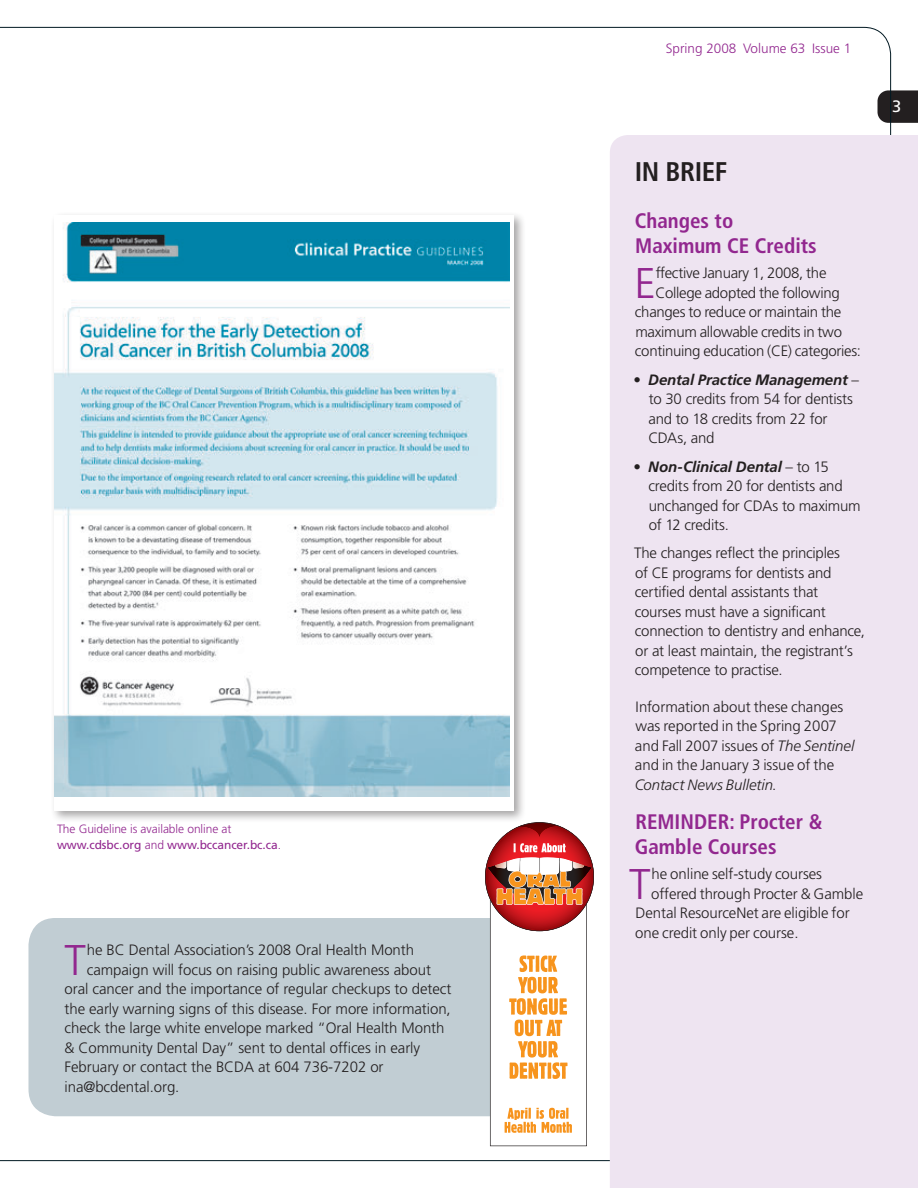
<style>
.page{position:relative;width:918px;height:1188px;background:#fff}
.page>*{position:absolute;margin:0;border:0;box-sizing:border-box;transform-origin:0 0}
.t1{font:300 42.9px "Frutiger";color:#92278f}
.t2{font:700 condensed 27px "Frutiger";letter-spacing:-.015em;color:#231f20}
.t3{font:700 condensed 21px/25.2px "Frutiger";color:#92278f}
.t4{font:16.5px "Frutiger";color:#fff}
.t5{font:300 15px/19.5px "Frutiger";letter-spacing:-.005em;color:#231f20}
.t6{font:300 13.5px "Frutiger";color:#92278f}
.t7{font:300 12px/16.5px "Frutiger";letter-spacing:-.005em;color:#92278f}
.s1{font-weight:400}
.s2{font-weight:700;font-style:italic}
.s3{font-style:italic}
</style>
<div class="page">
<svg style="left:891px;top:90px;width:27px;height:33px"></svg>
<div style="left:610px;top:135px;width:308px;height:1053px;background:#eee4f1"></div>
<div style="left:28px;top:918px;width:552px;height:198px;background:#c1cdd3;border-radius:27px"></div>
<div style="left:50px;top:211px;width:479px;height:614px;background:#231f20;opacity:.4"></div>
<div style="left:54px;top:215px;width:460px;height:595px;background:#fff"></div>
<img style="left:54px;top:222px;width:455px;height:575px">
<svg style="left:485px;top:822px;width:109px;height:324px"></svg>
<p class="t7" style="left:57px;top:820px;width:226px">The Guideline is available online at <span class="s1">www.cdsbc.org</span> and <span class="s1">www.bccancer.bc.ca</span>.</p>
<h1 class="t1" style="left:64px;top:936px;width:23px">T</h1>
<p class="t5" style="left:87px;top:940px;width:329px">he BC Dental Association’s 2008 Oral Health Month</p>
<p class="t5" style="left:87px;top:960px;width:346px">campaign will focus on raising public awareness about</p>
<p class="t5" style="left:65px;top:979px;width:389px">oral cancer and the importance of regular checkups to detect</p>
<p class="t5" style="left:65px;top:999px;width:388px">the early warning signs of this disease. For more information,</p>
<p class="t5" style="left:65px;top:1018px;width:382px">check the large white envelope marked “Oral Health Month</p>
<p class="t5" style="left:65px;top:1038px;width:357px">&amp; Community Dental Day” sent to dental offices in early</p>
<p class="t5" style="left:65px;top:1057px;width:321px">February or contact the BCDA at 604 736-7202 or</p>
<p class="t5" style="left:65px;top:1077px;width:116px">ina@bcdental.org.</p>
<p class="t6" style="left:666px;top:40px;width:187px">Spring 2008 Volume 63 Issue 1</p>
<h2 class="t2" style="left:635px;top:156px;width:94px">IN BRIEF</h2>
<h3 class="t3" style="left:635px;top:208px;width:183px">Changes to<br>Maximum CE Credits</h3>
<h1 class="t1" style="left:634px;top:259px;width:23px">E</h1>
<p class="t5" style="left:656px;top:263px;width:172px">ffective January 1, 2008, the</p>
<p class="t5" style="left:655px;top:283px;width:186px">College adopted the following</p>
<p class="t5" style="left:635px;top:302px;width:208px">changes to reduce or maintain the</p>
<p class="t5" style="left:635px;top:322px;width:208px">maximum allowable credits in two</p>
<p class="t5" style="left:635px;top:341px;width:228px">continuing education (CE) categories:</p>
<p class="t5" style="left:648px;top:370px;width:212px;text-indent:-15px">• <span class="s2">Dental Practice Management</span> – to 30 credits from 54 for dentists and to 18 credits from 22 for<br>CDAs, and</p>
<p class="t5" style="left:648px;top:457px;width:214px;text-indent:-15px">• <span class="s2">Non-Clinical Dental</span> – to 15 credits from 20 for dentists and unchanged for CDAs to maximum of 12 credits.</p>
<p class="t5" style="left:634px;top:543px;width:232px">The changes reflect the principles<br>of CE programs for dentists and certified dental assistants that courses must have a significant connection to dentistry and enhance, or at least maintain, the registrant’s competence to practise.</p>
<p class="t5" style="left:635px;top:697px;width:221px">Information about these changes was reported in the Spring 2007 and Fall 2007 issues of <span class="s3">The Sentinel </span>and in the January 3 issue of the<br><span class="s3">Contact News Bulletin</span>.</p>
<h3 class="t3" style="left:635px;top:809px;width:189px">REMINDER: Procter &amp;<br>Gamble Courses</h3>
<h1 class="t1" style="left:629px;top:860px;width:23px">T</h1>
<p class="t5" style="left:652px;top:864px;width:172px">he online self-study courses</p>
<p class="t5" style="left:651px;top:884px;width:213px">offered through Procter &amp; Gamble</p>
<p class="t5" style="left:636px;top:903px;width:216px">Dental ResourceNet are eligible for</p>
<p class="t5" style="left:635px;top:923px;width:165px">one credit only per course.</p>
<p class="t4" style="left:892px;top:97px;width:11px">3</p>
</div>
